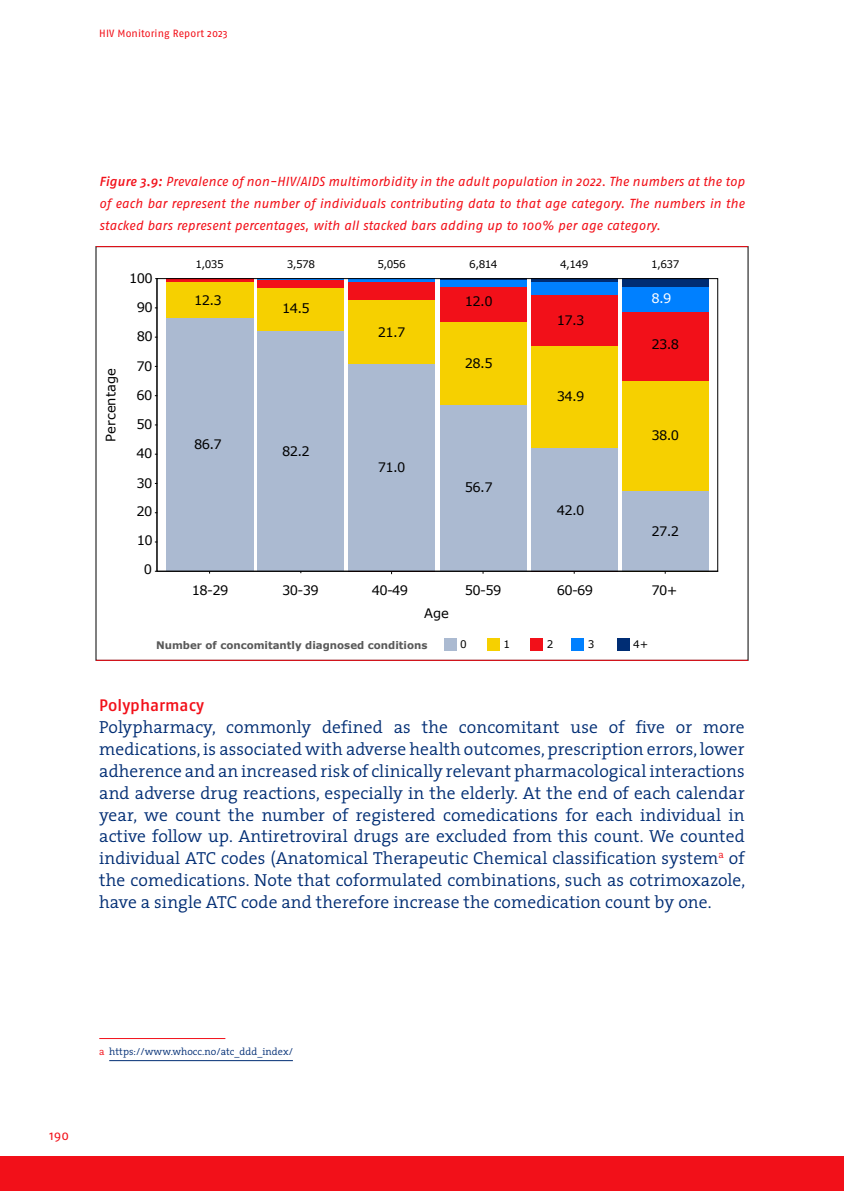
<style>
.page{position:relative;width:844px;height:1191px;background:#fff}
.page>*{position:absolute;margin:0;border:0;box-sizing:border-box;transform-origin:0 0}
.t1{font:300 17.5px/21.9px "The Serif";letter-spacing:.005em;color:#002d74;text-align:justify}
.t2{font:500 16.62px "Fago No";color:#f21019}
.t3{font:italic 13.12px/21.9px "Fago No";color:#f21019;text-align:justify}
.t4{font:13.12px/28.9px "Verdana";letter-spacing:-.05em;color:#000;text-align:center}
.t5{font:13.12px "Verdana";color:#000}
.t6{font:13.12px "Fago No";color:#f21019}
.t7{font:13.12px "Verdana";color:#fff}
.t8{font:700 10.5px "Verdana";color:#595959}
.t9{font:10.5px "Verdana";letter-spacing:-.05em;color:#000}
.t10{font:10.5px "Fago No";letter-spacing:.01em;color:#f21019}
.t11{font:300 10.15px "The Serif";letter-spacing:.005em;color:#002d74}
.s1{font-weight:500}
.s2{color:#f21019}
</style>
<div class="page">
<hr style="left:843px;top:1156px;width:1px;height:35px;background:#f21019">
<div style="left:0;top:1156px;width:843px;height:35px;background:#f21019"></div>
<div style="left:622px;top:279px;width:86px;height:279px;background:#002d74"></div>
<div style="left:622px;top:287px;width:86px;height:284px;background:#0080ff"></div>
<div style="left:530px;top:282px;width:87px;height:289px;background:#0080ff"></div>
<div style="left:439px;top:280px;width:87px;height:291px;background:#0080ff"></div>
<div style="left:622px;top:312px;width:86px;height:259px;background:#f21019"></div>
<div style="left:530px;top:295px;width:87px;height:276px;background:#f21019"></div>
<div style="left:439px;top:287px;width:87px;height:284px;background:#f21019"></div>
<div style="left:348px;top:282px;width:87px;height:289px;background:#f21019"></div>
<div style="left:257px;top:280px;width:87px;height:291px;background:#f21019"></div>
<div style="left:622px;top:381px;width:86px;height:190px;background:#f6d000"></div>
<div style="left:530px;top:346px;width:87px;height:225px;background:#f6d000"></div>
<div style="left:439px;top:322px;width:87px;height:249px;background:#f6d000"></div>
<div style="left:348px;top:300px;width:87px;height:271px;background:#f6d000"></div>
<div style="left:257px;top:289px;width:87px;height:282px;background:#f6d000"></div>
<div style="left:166px;top:282px;width:87px;height:289px;background:#f6d000"></div>
<hr style="left:96px;top:246px;width:651px;height:1px;background:#f21019">
<hr style="left:96px;top:660px;width:651px;height:1px;background:#f21019">
<hr style="left:156px;top:279px;width:1px;height:292px;background:#000">
<div style="left:617px;top:638px;width:12px;height:12px;background:#002d74"></div>
<div style="left:487px;top:638px;width:12px;height:12px;background:#f6d000"></div>
<div style="left:444px;top:638px;width:12px;height:12px;background:#abbad1"></div>
<div style="left:571px;top:638px;width:13px;height:12px;background:#0080ff"></div>
<div style="left:530px;top:638px;width:13px;height:12px;background:#f21019"></div>
<div style="left:166px;top:318px;width:87px;height:253px;background:#abbad1"></div>
<div style="left:257px;top:331px;width:87px;height:240px;background:#abbad1"></div>
<div style="left:348px;top:364px;width:87px;height:207px;background:#abbad1"></div>
<div style="left:439px;top:405px;width:87px;height:166px;background:#abbad1"></div>
<div style="left:530px;top:448px;width:87px;height:123px;background:#abbad1"></div>
<div style="left:622px;top:491px;width:86px;height:80px;background:#abbad1"></div>
<hr style="left:155px;top:571px;width:563px;height:1px;background:#000">
<div style="left:157px;top:278px;width:560px;height:293px;border:1px solid #000"></div>
<hr style="left:99px;top:1038px;width:126px;height:1px;background:#f21019">
<hr style="left:109px;top:1060px;width:184px;height:1px;background:#002d74">
<p class="t10" style="left:99px;top:28px;width:130px">HIV Monitoring Report 2023</p>
<p class="t3" style="left:99px;top:170px;width:646px"><span class="s1">Figure 3.9:</span> Prevalence of non-HIV/AIDS multimorbidity in the adult population in 2022. The numbers at the top of each bar represent the number of individuals contributing data to that age category. The numbers in the stacked bars represent percentages, with all stacked bars adding up to 100% per age category.</p>
<p class="t5" style="left:102px;top:441px;width:74px;rotate:-90deg">Percentage</p>
<p class="t9" style="left:195px;top:258px;width:30px">1,035</p>
<p class="t9" style="left:286px;top:258px;width:30px">3,578</p>
<p class="t9" style="left:377px;top:258px;width:30px">5,056</p>
<p class="t9" style="left:469px;top:258px;width:30px">6,814</p>
<p class="t9" style="left:560px;top:258px;width:30px">4,149</p>
<p class="t9" style="left:651px;top:258px;width:30px">1,637</p>
<p class="t4" style="left:129px;top:264px;width:25px">100</p>
<p class="t4" style="left:137px;top:293px;width:17px">90</p>
<p class="t4" style="left:194px;top:286px;width:29px">12.3</p>
<p class="t4" style="left:282px;top:294px;width:29px">14.5</p>
<p class="t4" style="left:465px;top:287px;width:29px">12.0</p>
<p class="t4" style="left:556px;top:306px;width:29px">17.3</p>
<p class="t7" style="left:651px;top:290px;width:22px">8.9</p>
<p class="t4" style="left:137px;top:322px;width:17px">80</p>
<p class="t4" style="left:377px;top:318px;width:29px">21.7</p>
<p class="t4" style="left:651px;top:329px;width:29px">23.8</p>
<p class="t4" style="left:136px;top:352px;width:17px">70</p>
<p class="t4" style="left:465px;top:349px;width:29px">28.5</p>
<p class="t4" style="left:136px;top:381px;width:17px">60</p>
<p class="t4" style="left:556px;top:382px;width:29px">34.9</p>
<p class="t4" style="left:136px;top:410px;width:17px">50</p>
<p class="t4" style="left:136px;top:439px;width:17px">40</p>
<p class="t4" style="left:194px;top:430px;width:29px">86.7</p>
<p class="t4" style="left:282px;top:437px;width:29px">82.2</p>
<p class="t4" style="left:651px;top:421px;width:29px">38.0</p>
<p class="t4" style="left:377px;top:452px;width:29px">71.0</p>
<p class="t4" style="left:136px;top:468px;width:17px">30</p>
<p class="t4" style="left:465px;top:472px;width:29px">56.7</p>
<p class="t4" style="left:136px;top:497px;width:17px">20</p>
<p class="t4" style="left:137px;top:526px;width:17px">10<br>0</p>
<p class="t4" style="left:556px;top:496px;width:29px">42.0</p>
<p class="t4" style="left:651px;top:517px;width:29px">27.2</p>
<p class="t4" style="left:192px;top:575px;width:38px">18-29</p>
<p class="t4" style="left:282px;top:575px;width:38px">30-39</p>
<p class="t4" style="left:371px;top:575px;width:38px">40-49</p>
<p class="t4" style="left:465px;top:575px;width:38px">50-59</p>
<p class="t4" style="left:556px;top:575px;width:38px">60-69</p>
<p class="t4" style="left:651px;top:575px;width:27px">70+</p>
<p class="t4" style="left:424px;top:599px;width:26px">Age</p>
<p class="t8" style="left:156px;top:638px;width:273px">Number of concomitantly diagnosed conditions</p>
<p class="t9" style="left:460px;top:638px;width:8px">0</p>
<p class="t9" style="left:503px;top:638px;width:8px">1</p>
<p class="t9" style="left:547px;top:638px;width:8px">2</p>
<p class="t9" style="left:587px;top:638px;width:8px">3</p>
<p class="t9" style="left:633px;top:638px;width:17px">4+</p>
<p class="t2" style="left:99px;top:695px;width:106px">Polypharmacy</p>
<p class="t1" style="left:99px;top:715px;width:647px">Polypharmacy, commonly defined as the concomitant use of five or more medications, is associated with adverse health outcomes, prescription errors, lower adherence and an increased risk of clinically relevant pharmacological interactions and adverse drug reactions, especially in the elderly. At the end of each calendar year, we count the number of registered comedications for each individual in active follow up. Antiretroviral drugs are excluded from this count. We counted individual ATC codes (Anatomical Therapeutic Chemical classification system<sup>a</sup> of the comedications. Note that coformulated combinations, such as cotrimoxazole, have a single ATC code and therefore increase the comedication count by one.</p>
<p class="t6" style="left:50px;top:1128px;width:21px">190</p>
<p class="t11" style="left:99px;top:1043px;width:195px"><span class="s2">a</span> https://www.whocc.no/atc_ddd_index/</p>
</div>
